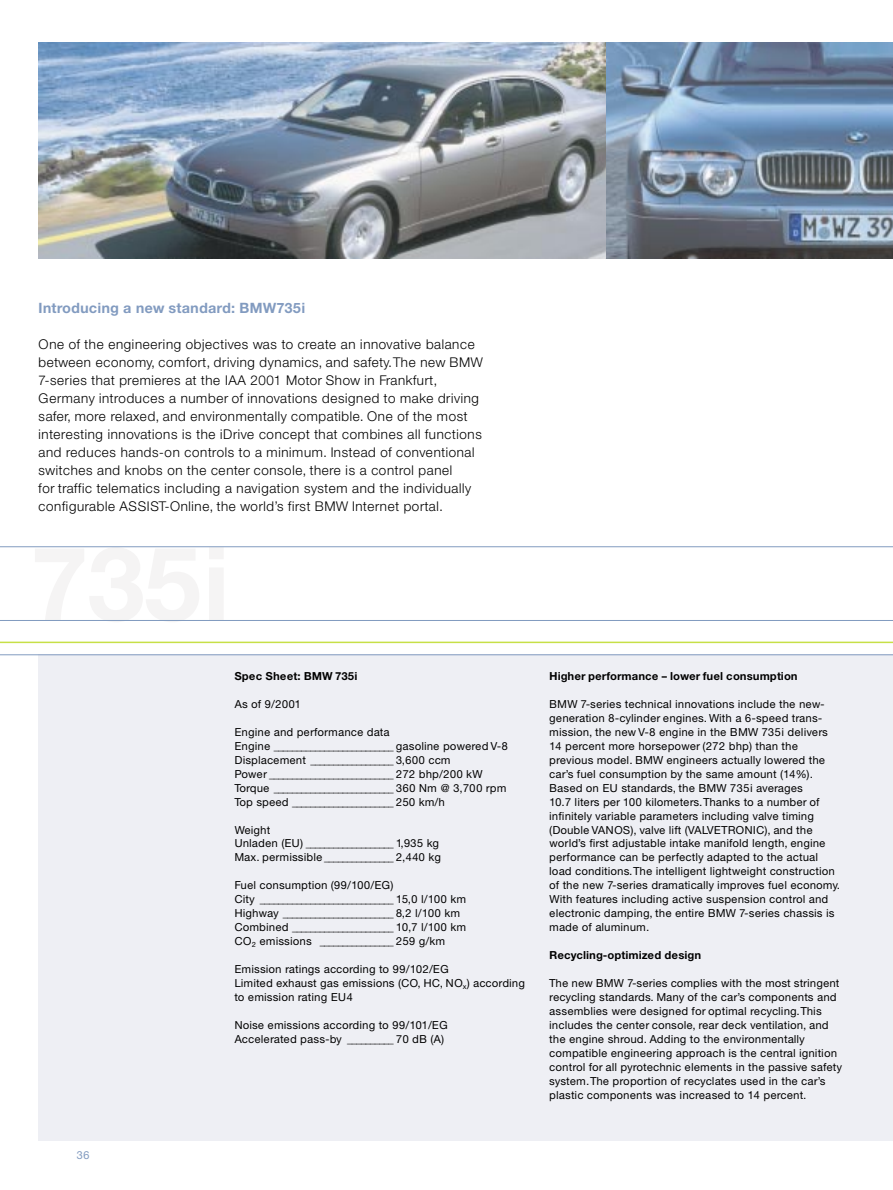
<style>
.page{position:relative;width:893px;height:1190px;background:#fff}
.page>*{position:absolute;margin:0;border:0;box-sizing:border-box;transform-origin:0 0}
.t1{font:700 13.5px "BMW Helvetica";color:#829bc0}
.t2{font:300 12.75px/18px "BMW Helvetica";color:#000}
.t3{font:10.5px/14px "BMW Helvetica";color:#000}
.t4{font:700 10.5px "BMW Helvetica";color:#000}
.t5{font:10.5px "BMW Helvetica";color:#829bc0}
</style>
<div class="page">
<div style="left:38px;top:655px;width:854px;height:486px;background:#eeeff4"></div>
<hr style="left:0;top:546px;width:892px;height:1px;background:#829bc0">
<hr style="left:0;top:620px;width:892px;height:1px;background:#829bc0">
<hr style="left:0;top:641px;width:892px;height:2px;background:#c7e047">
<hr style="left:0;top:654px;width:892px;height:1px;background:#829bc0">
<img style="left:605px;top:43px;width:287px;height:216px">
<img style="left:38px;top:43px;width:567px;height:216px">
<p class="t1" style="left:38px;top:302px;width:268px">Introducing a new standard: BMW735i</p>
<p class="t2" style="left:38px;top:336px;width:446px">One of the engineering objectives was to create an innovative balance between economy, comfort, driving dynamics, and safety.The new BMW 7-series that premieres at the IAA 2001 Motor Show in Frankfurt, Germany introduces a number of innovations designed to make driving safer, more relaxed, and environmentally compatible. One of the most interesting innovations is the iDrive concept that combines all functions and reduces hands-on controls to a minimum. Instead of conventional switches and knobs on the center console, there is a control panel<br>for traffic telematics including a navigation system and the individually configurable ASSIST-Online, the world’s first BMW Internet portal.</p>
<p class="t5" style="left:77px;top:1150px;width:15px">36</p>
<p class="t4" style="left:234px;top:672px;width:125px">Spec Sheet: BMW 735i</p>
<p class="t3" style="left:234px;top:698px;width:68px">As of 9/2001</p>
<p class="t3" style="left:234px;top:725px;width:275px">Engine and performance data<br>Engine __________________________ gasoline powered V-8<br>Displacement __________________ 3,600 ccm<br>Power ___________________________ 272 bhp/200 kW Torque __________________________ 360 Nm @ 3,700 rpm Top speed ______________________ 250 km/h</p>
<p class="t3" style="left:234px;top:823px;width:208px">Weight<br>Unladen (EU) ___________________ 1,935 kg<br>Max. permissible _______________ 2,440 kg</p>
<p class="t3" style="left:234px;top:879px;width:233px">Fuel consumption (99/100/EG)<br>City _____________________________ 15,0 l/100 km Highway ________________________ 8,2 l/100 km Combined ______________________ 10,7 l/100 km CO<sub>2</sub> emissions ________________ 259 g/km</p>
<p class="t3" style="left:234px;top:963px;width:292px">Emission ratings according to 99/102/EG<br>Limited exhaust gas emissions (CO, HC, NO<sub>x</sub>) according to emission rating EU4</p>
<p class="t3" style="left:234px;top:1018px;width:215px">Noise emissions according to 99/101/EG<br>Accelerated pass-by __________ 70 dB (A)</p>
<p class="t4" style="left:549px;top:672px;width:250px">Higher performance – lower fuel consumption</p>
<p class="t3" style="left:549px;top:698px;width:292px">BMW 7-series technical innovations include the new&shy;generation 8-cylinder engines. With a 6-speed trans&shy;mission, the new V-8 engine in the BMW 735i delivers 14 percent more horsepower (272 bhp) than the previous model. BMW engineers actually lowered the car’s fuel consumption by the same amount (14%).<br>Based on EU standards, the BMW 735i averages<br>10.7 liters per 100 kilometers.Thanks to a number of infinitely variable parameters including valve timing (Double VANOS), valve lift (VALVETRONIC), and the world’s first adjustable intake manifold length, engine performance can be perfectly adapted to the actual load conditions.The intelligent lightweight construction of the new 7-series dramatically improves fuel economy.<br>With features including active suspension control and electronic damping, the entire BMW 7-series chassis is made of aluminum.</p>
<p class="t4" style="left:549px;top:951px;width:153px">Recycling-optimized design</p>
<p class="t3" style="left:549px;top:977px;width:294px">The new BMW 7-series complies with the most stringent recycling standards. Many of the car’s components and assemblies were designed for optimal recycling.This includes the center console, rear deck ventilation, and the engine shroud. Adding to the environmentally compatible engineering approach is the central ignition control for all pyrotechnic elements in the passive safety system.The proportion of recyclates used in the car’s plastic components was increased to 14 percent.</p>
</div>
